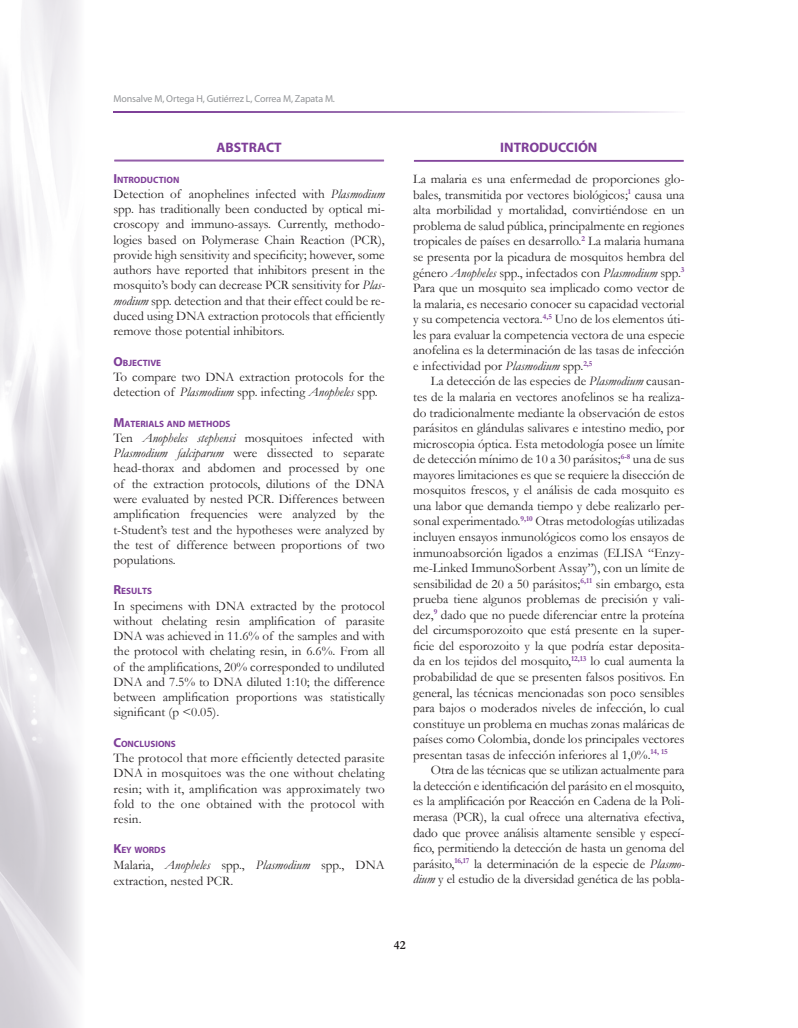
<style>
.page{position:relative;width:798px;height:1028px;background:#fff}
.page>*{position:absolute;margin:0;border:0;box-sizing:border-box;transform-origin:0 0}
.t1{font:700 13.75px "Myriad Pro";color:#7e3e98}
.t2{font:13.12px/15.5px "Garamond";color:#231f20;text-align:justify}
.t3{font:700 12.5px "Garamond";color:#231f20}
.t4{font:10px "Myriad Pro";letter-spacing:-.015em;color:#939598}
.t5{font:700 9.12px "Myriad Pro";color:#7e3e98}
.s1{font-size:13.12px}
.s2{font-style:italic}
</style>
<div class="page">
<hr style="left:114px;top:160px;width:269px;height:1px;background:#7e3e98">
<hr style="left:114px;top:161px;width:269px;height:1px;background:#7e3e98">
<hr style="left:414px;top:160px;width:269px;height:1px;background:#7e3e98">
<hr style="left:414px;top:161px;width:269px;height:1px;background:#7e3e98">
<svg style="left:113px;top:111px;width:561px;height:2px"></svg>
<img style="left:0;top:0;width:81px;height:1028px">
<p class="t4" style="left:113px;top:93px;width:223px">Monsalve M, Ortega H, Gutiérrez L, Correa M, Zapata M.</p>
<p class="t1" style="left:216px;top:138px;width:50px">ABSTRACT</p>
<p class="t5" style="left:113px;top:174px;width:67px"><span class="s1">I</span> NTRODUCTION</p>
<p class="t2" style="left:113px;top:186px;width:273px">Detection of anophelines infected with <span class="s2">Plasmodium </span>spp. has traditionally been conducted by optical mi&shy;croscopy and immuno-assays. Currently, methodo&shy;logies based on Polymerase Chain Reaction (PCR), provide high sensitivity and specificity; however, some authors have reported that inhibitors present in the mosquito’s body can decrease PCR sensitivity for <span class="s2">Plas&shy;modium</span> spp. detection and that their effect could be re&shy;duced using DNA extraction protocols that efficiently remove those potential inhibitors.</p>
<p class="t5" style="left:113px;top:357px;width:49px"><span class="s1">O</span>BJECTIVE</p>
<p class="t2" style="left:113px;top:369px;width:273px">To compare two DNA extraction protocols for the detection of <span class="s2">Plasmodium</span> spp. infecting <span class="s2">Anopheles</span> spp.</p>
<p class="t5" style="left:113px;top:418px;width:118px"><span class="s1">M</span>ATERIALS AND METHODS</p>
<p class="t2" style="left:113px;top:430px;width:273px">Ten <span class="s2">Anopheles stephensi</span> mosquitoes infected with <span class="s2">Plasmodium falciparum</span> were dissected to separate head-thorax and abdomen and processed by one of the extraction protocols, dilutions of the DNA were evaluated by nested PCR. Differences between amplification frequencies were analyzed by the t-Student’s test and the hypotheses were analyzed by the test of difference between proportions of two populations.</p>
<p class="t5" style="left:113px;top:585px;width:40px"><span class="s1">R</span>ESULTS</p>
<p class="t2" style="left:113px;top:597px;width:273px">In specimens with DNA extracted by the protocol without chelating resin amplification of parasite DNA was achieved in 11.6% of the samples and with the protocol with chelating resin, in 6.6%. From all of the amplifications, 20% corresponded to undiluted DNA and 7.5% to DNA diluted 1:10; the difference between amplification proportions was statistically significant (p &lt;0.05).</p>
<p class="t5" style="left:113px;top:738px;width:64px"><span class="s1">C</span>ONCLUSIONS</p>
<p class="t2" style="left:113px;top:750px;width:272px">The protocol that more efficiently detected parasite DNA in mosquitoes was the one without chelating resin; with it, amplification was approximately two fold to the one obtained with the protocol with resin.</p>
<p class="t5" style="left:113px;top:844px;width:54px"><span class="s1">K</span>EY WORDS</p>
<p class="t2" style="left:113px;top:855px;width:273px;line-height:16.8px">Malaria, <span class="s2">Anopheles</span> spp., <span class="s2">Plasmodium</span> spp., DNA extraction, nested PCR.</p>
<p class="t1" style="left:500px;top:138px;width:49px">INTRODUCC</p>
<p class="t1" style="left:574px;top:138px;width:23px">IÓN</p>
<p class="t2" style="left:413px;top:171px;width:273px">La malaria es una enfermedad de proporciones glo&shy;bales, transmitida por vectores biológicos;<sup>1</sup> causa una alta morbilidad y mortalidad, convirtiéndose en un problema de salud pública, principalmente en regiones tropicales de países en desarrollo.<sup>2</sup> La malaria humana se presenta por la picadura de mosquitos hembra del género <span class="s2">Anopheles</span> spp., infectados con <span class="s2">Plasmodium</span> spp.<sup>3<br></sup>Para que un mosquito sea implicado como vector de la malaria, es necesario conocer su capacidad vectorial y su competencia vectora.<sup>4,5</sup> Uno de los elementos úti&shy;les para evaluar la competencia vectora de una especie anofelina es la determinación de las tasas de infección e infectividad por <span class="s2">Plasmodium</span> spp.<sup>2,5</sup></p>
<p class="t2" style="left:413px;top:373px;width:273px;text-indent:18px">La detección de las especies de <span class="s2">Plasmodium</span> causan&shy;tes de la malaria en vectores anofelinos se ha realiza&shy;do tradicionalmente mediante la observación de estos parásitos en glándulas salivares e intestino medio, por microscopia óptica. Esta metodología posee un límite de detección mínimo de 10 a 30 parásitos;<sup>6-8</sup> una de sus mayores limitaciones es que se requiere la disección de mosquitos frescos, y el análisis de cada mosquito es una labor que demanda tiempo y debe realizarlo per&shy;sonal experimentado.<sup>9,10</sup> Otras metodologías utilizadas incluyen ensayos inmunológicos como los ensayos de inmunoabsorción ligados a enzimas (ELISA “Enzy&shy;me-Linked ImmunoSorbent Assay”), con un límite de sensibilidad de 20 a 50 parásitos;<sup>6,11</sup> sin embargo, esta prueba tiene algunos problemas de precisión y vali&shy;dez,<sup>9</sup> dado que no puede diferenciar entre la proteína del circumsporozoito que está presente en la super&shy;ficie del esporozoito y la que podría estar deposita&shy;da en los tejidos del mosquito,<sup>12,13</sup> lo cual aumenta la probabilidad de que se presenten falsos positivos. En general, las técnicas mencionadas son poco sensibles para bajos o moderados niveles de infección, lo cual constituye un problema en muchas zonas maláricas de países como Colombia, donde los principales vectores presentan tasas de infección inferiores al 1,0%.<sup>14,</sup> <sup>15</sup></p>
<p class="t2" style="left:413px;top:762px;width:273px;text-indent:18px">Otra de las técnicas que se utilizan actualmente para la detección e identificación del parásito en el mosquito, es la amplificación por Reacción en Cadena de la Poli&shy;merasa (PCR), la cual ofrece una alternativa efectiva, dado que provee análisis altamente sensible y especí&shy;fico, permitiendo la detección de hasta un genoma del parásito,<sup>16,17</sup> la determinación de la especie de <span class="s2">Plasmo&shy;dium</span> y el estudio de la diversidad genética de las pobla-</p>
<p class="t3" style="left:393px;top:936px;width:13px">42</p>
</div>
